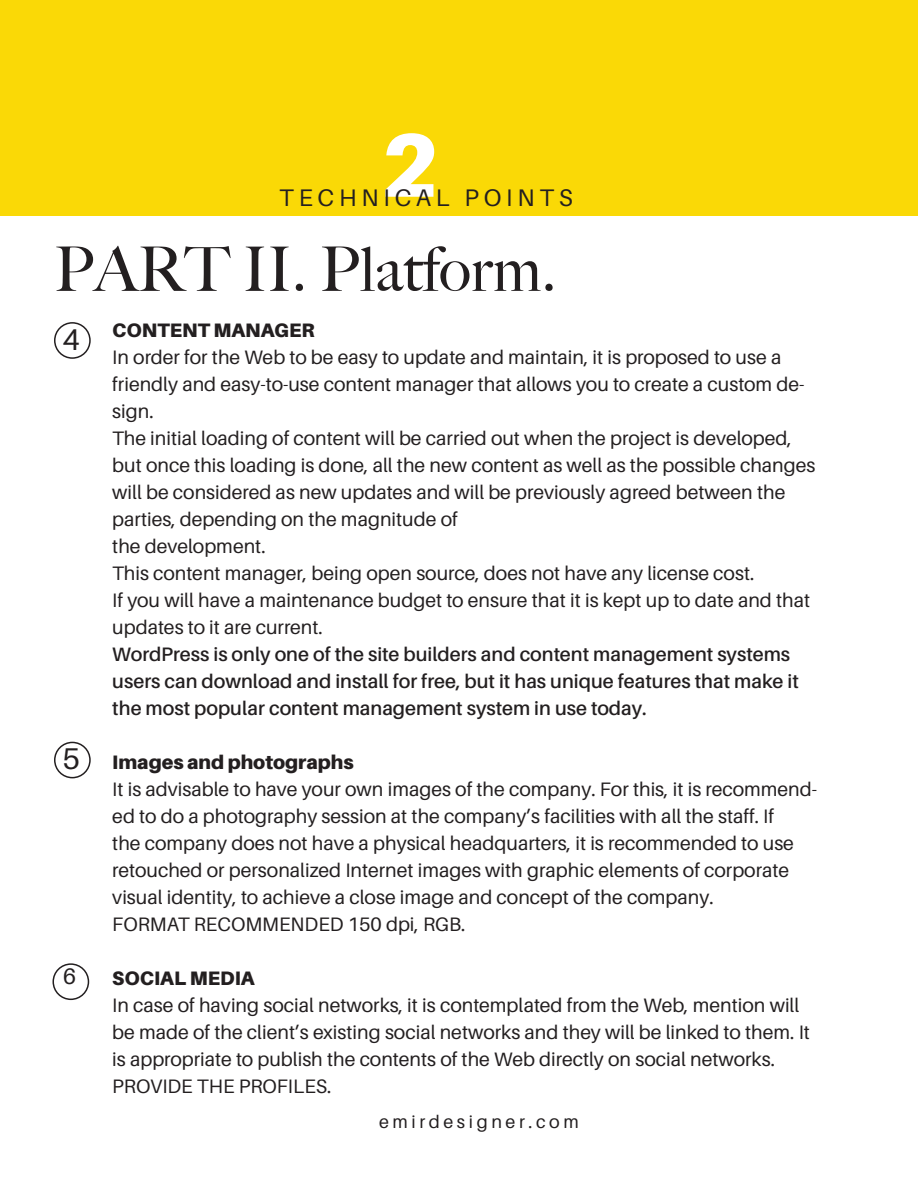
<style>
.page{position:relative;width:918px;height:1188px;background:#fff}
.page>*{position:absolute;margin:0;border:0;box-sizing:border-box;transform-origin:0 0}
.t1{font:900 90px "Aileron";color:#fff}
.t2{font:500 61.5px "Big Caslon";color:#231f20}
.t3{font:30px "Aileron";color:#231f20}
.t4{font:24px "Aileron";letter-spacing:.2em;color:#231f20}
.t5{font:22.5px "Aileron";color:#231f20}
.t6{font:19.5px/27px "Aileron";color:#231f20}
.t7{font:600 19.5px/27px "Aileron";color:#231f20}
.t8{font:900 19.5px "Aileron";color:#231f20}
.t9{font:18px "Aileron";letter-spacing:.2em;color:#231f20}
</style>
<div class="page">
<div style="left:0;top:0;width:918px;height:216px;background:#fad906"></div>
<div style="left:54px;top:322px;width:37px;height:37px;border:2px solid #231f20;border-radius:50%"></div>
<div style="left:54px;top:742px;width:37px;height:36px;border:2px solid #231f20;border-radius:50%"></div>
<div style="left:53px;top:963px;width:36px;height:37px;border:2px solid #231f20;border-radius:50%"></div>
<p class="t1" style="left:380px;top:113px;width:61px">2</p>
<p class="t4" style="left:279px;top:185px;width:295px">TECHNICAL POINTS</p>
<p class="t2" style="left:54px;top:219px;width:504px">PART II. Platform.</p>
<p class="t3" style="left:63px;top:323px;width:19px">4</p>
<p class="t3" style="left:63px;top:742px;width:19px">5</p>
<p class="t5" style="left:63px;top:964px;width:15px">6</p>
<p class="t8" style="left:112px;top:319px;width:204px">CONTENT MANAGER</p>
<p class="t6" style="left:112px;top:344px;width:694px">In order for the Web to be easy to update and maintain, it is proposed to use a friendly and easy-to-use content manager that allows you to create a custom de&shy;sign.</p>
<p class="t6" style="left:112px;top:425px;width:705px">The initial loading of content will be carried out when the project is developed, but once this loading is done, all the new content as well as the possible changes will be considered as new updates and will be previously agreed between the parties, depending on the magnitude of</p>
<p class="t6" style="left:112px;top:533px;width:155px">the development.</p>
<p class="t6" style="left:112px;top:560px;width:644px">This content manager, being open source, does not have any license cost.</p>
<p class="t6" style="left:112px;top:587px;width:699px">If you will have a maintenance budget to ensure that it is kept up to date and that updates to it are current.</p>
<p class="t7" style="left:112px;top:641px;width:688px">WordPress is only one of the site builders and content management systems users can download and install for free, but it has unique features that make it the most popular content management system in use today.</p>
<p class="t8" style="left:112px;top:751px;width:243px">Images and photographs</p>
<p class="t6" style="left:112px;top:776px;width:706px">It is advisable to have your own images of the company. For this, it is recommend&shy;ed to do a photography session at the company’s facilities with all the staff. If<br>the company does not have a physical headquarters, it is recommended to use retouched or personalized Internet images with graphic elements of corporate visual identity, to achieve a close image and concept of the company.</p>
<p class="t6" style="left:112px;top:911px;width:355px">FORMAT RECOMMENDED 150 dpi, RGB.</p>
<p class="t8" style="left:112px;top:967px;width:144px">SOCIAL MEDIA</p>
<p class="t6" style="left:112px;top:992px;width:699px">In case of having social networks, it is contemplated from the Web, mention will be made of the client’s existing social networks and they will be linked to them. It is appropriate to publish the contents of the Web directly on social networks.</p>
<p class="t6" style="left:112px;top:1073px;width:221px">PROVIDE THE PROFILES.</p>
<p class="t9" style="left:379px;top:1112px;width:201px">emirdesigner.com</p>
</div>
